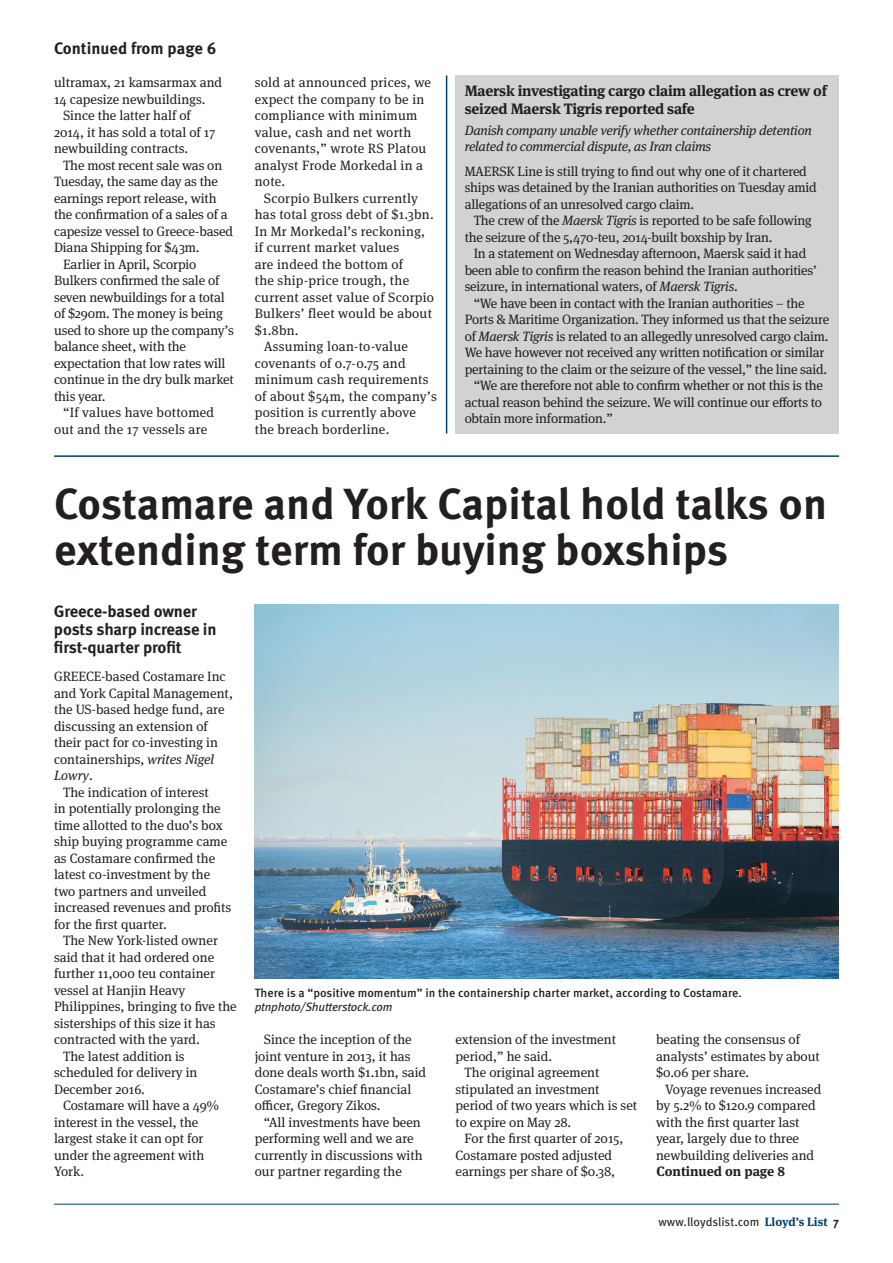
<style>
.page{position:relative;width:893px;height:1263px;background:#fff}
.page>*{position:absolute;margin:0;border:0;box-sizing:border-box;transform-origin:0 0}
.Downpage_headline_bo{font:700 43.5px/46.5px "Meta OT";letter-spacing:-.005em;color:#231f20}
.Standfirst{font:700 16.5px/18px "Meta OT";letter-spacing:-.01em;color:#231f20}
.Continued_from{font:700 16.5px "Meta OT";color:#231f20}
.Kicker_title{font:700 15px/18px "Meta Serif OT";letter-spacing:-.015em;color:#231f20}
.Body_indent{font:13.5px/16.5px "Meta Serif OT";color:#231f20}
.Body_indent-2{font:13.5px/16.5px "Meta Serif OT";letter-spacing:.02em;color:#231f20}
.Body_no_indent{font:13.5px/16.5px "Meta Serif OT";letter-spacing:-.015em;color:#231f20}
.Kicker_text{font:italic 13.5px/16.2px "Meta Serif OT";letter-spacing:-.015em;color:#231f20}
.Continued_on{font:700 13.5px "Meta Serif OT";color:#231f20}
.t1{font:500 12px "Meta OT";color:#231f20}
.t2{font:12px "Meta OT";letter-spacing:-.005em;color:#231f20}
.t3{font:italic 12px "Meta OT";letter-spacing:-.015em;color:#231f20}
.s1{font-style:italic}
.s2{font-family:"Meta Serif OT";font-weight:700;color:#004071}
.s3{font-weight:700}
</style>
<div class="page">
<hr style="left:54px;top:1204px;width:785px;height:1px;background:#004071">
<img style="left:255px;top:605px;width:584px;height:373px">
<hr style="left:54px;top:455px;width:785px;height:2px;background:#004071">
<hr style="left:446px;top:75px;width:1px;height:359px;background:#004071">
<div style="left:456px;top:75px;width:383px;height:359px;background:#d1d2d4"></div>
<p class="Continued_from" style="left:54px;top:38px;width:164px">Continued from page 6</p>
<p class="Body_indent" style="left:54px;top:74px;width:170px">ultramax, 21 kamsarmax and<br>14 capesize newbuildings.</p>
<p class="Body_indent" style="left:54px;top:107px;width:163px;text-indent:9px">Since the latter half of<br>2014, it has sold a total of 17 newbuilding contracts.</p>
<p class="Body_indent" style="left:54px;top:157px;width:181px;text-indent:9px">The most recent sale was on<br>Tuesday, the same day as the earnings report release, with the confirmation of a sales of a capesize vessel to Greece-based<br>Diana Shipping for $43m.</p>
<p class="Body_indent" style="left:54px;top:256px;width:181px;text-indent:9px">Earlier in April, Scorpio<br>Bulkers confirmed the sale of seven newbuildings for a total of $290m. The money is being used to shore up the company’s balance sheet, with the expectation that low rates will continue in the dry bulk market this year.</p>
<p class="Body_indent-2" style="left:54px;top:404px;width:162px;text-indent:9px">“If values have bottomed out and the 17 vessels are</p>
<p class="Body_indent-2" style="left:255px;top:74px;width:178px">sold at announced prices, we expect the company to be in compliance with minimum value, cash and net worth covenants,” wrote RS Platou analyst Frode Morkedal in a note.</p>
<p class="Body_indent-2" style="left:255px;top:190px;width:181px;text-indent:9px">Scorpio Bulkers currently has total gross debt of $1.3bn.<br>In Mr Morkedal’s reckoning, if current market values<br>are indeed the bottom of<br>the ship-price trough, the current asset value of Scorpio<br>Bulkers’ fleet would be about $1.8bn.</p>
<p class="Body_indent-2" style="left:255px;top:338px;width:184px;text-indent:9px">Assuming loan-to-value covenants of 0.7-0.75 and minimum cash requirements of about $54m, the company’s position is currently above the breach borderline.</p>
<p class="Kicker_title" style="left:465px;top:82px;width:364px">Maersk investigating cargo claim allegation as crew of seized Maersk Tigris reported safe</p>
<p class="Kicker_text" style="left:465px;top:122px;width:349px">Danish company unable verify whether containership detention related to commercial dispute, as Iran claims</p>
<p class="Body_no_indent" style="left:465px;top:163px;width:354px">MAERSK Line is still trying to find out why one of it chartered ships was detained by the Iranian authorities on Tuesday amid allegations of an unresolved cargo claim.</p>
<p class="Body_indent" style="left:465px;top:213px;width:349px;text-indent:9px">The crew of the <span class="s1">Maersk Tigris</span> is reported to be safe following the seizure of the 5,470-teu, 2014-built boxship by Iran.</p>
<p class="Body_indent" style="left:465px;top:246px;width:353px;text-indent:9px">In a statement on Wednesday afternoon, Maersk said it had been able to confirm the reason behind the Iranian authorities’ seizure, in international waters, of <span class="s1">Maersk Tigris</span>.</p>
<p class="Body_indent" style="left:465px;top:295px;width:366px;text-indent:9px">“We have been in contact with the Iranian authorities – the Ports &amp; Maritime Organization. They informed us that the seizure of <span class="s1">Maersk Tigris</span> is related to an allegedly unresolved cargo claim.<br>We have however not received any written notification or similar pertaining to the claim or the seizure of the vessel,” the line said.</p>
<p class="Body_indent" style="left:465px;top:378px;width:360px;text-align:justify;text-indent:9px">“We are therefore not able to confirm whether or not this is the actual reason behind the seizure. We will continue our efforts to obtain more information.”</p>
<p class="Downpage_headline_bo" style="left:54px;top:482px;width:774px">Costamare and York Capital hold talks 0n extending term for buying boxships</p>
<p class="Standfirst" style="left:54px;top:602px;width:164px">Greece-based owner posts sharp increase in first-quarter profit</p>
<p class="Body_no_indent" style="left:54px;top:668px;width:181px">GREECE-based Costamare Inc and York Capital Management, the US-based hedge fund, are discussing an extension of their pact for co-investing in containerships, <span class="s1">writes Nigel<br>Lowry</span>.</p>
<p class="Body_indent" style="left:54px;top:784px;width:179px;text-indent:9px">The indication of interest<br>in potentially prolonging the time allotted to the duo’s box ship buying programme came as Costamare confirmed the latest co-investment by the two partners and unveiled increased revenues and profits for the first quarter.</p>
<p class="Body_indent" style="left:54px;top:932px;width:184px;text-indent:9px">The New York-listed owner said that it had ordered one further 11,000 teu container vessel at Hanjin Heavy<br>Philippines, bringing to five the sisterships of this size it has contracted with the yard.</p>
<p class="Body_indent" style="left:54px;top:1048px;width:145px;text-indent:9px">The latest addition is scheduled for delivery in<br>December 2016.</p>
<p class="Body_indent" style="left:54px;top:1097px;width:166px;text-indent:9px">Costamare will have a 49% interest in the vessel, the largest stake it can opt for under the agreement with<br>York.</p>
<p class="t1" style="left:255px;top:985px;width:489px">There is a “positive momentum” in the containership charter market, according to Costamare.</p>
<p class="t3" style="left:255px;top:1000px;width:139px">ptnphoto/Shutterstock.com</p>
<p class="Body_indent" style="left:255px;top:1031px;width:173px;text-indent:9px">Since the inception of the joint venture in 2013, it has done deals worth $1.1bn, said<br>Costamare’s chief financial officer, Gregory Zikos.</p>
<p class="Body_indent" style="left:255px;top:1114px;width:169px;text-indent:9px">“All investments have been performing well and we are currently in discussions with our partner regarding the</p>
<p class="Body_indent" style="left:455px;top:1031px;width:162px">extension of the investment period,” he said.</p>
<p class="Body_indent" style="left:455px;top:1064px;width:183px;text-indent:9px">The original agreement stipulated an investment period of two years which is set to expire on May 28.</p>
<p class="Body_indent" style="left:455px;top:1130px;width:169px;text-indent:9px">For the first quarter of 2015,<br>Costamare posted adjusted earnings per share of $0.38,</p>
<p class="Body_indent" style="left:656px;top:1031px;width:165px">beating the consensus of analysts’ estimates by about $0.06 per share.</p>
<p class="Body_indent" style="left:656px;top:1081px;width:167px;text-indent:9px">Voyage revenues increased by 5.2% to $120.9 compared with the first quarter last year, largely due to three newbuilding deliveries and</p>
<p class="Continued_on" style="left:656px;top:1163px;width:130px">Continued on page 8</p>
<p class="t2" style="left:658px;top:1214px;width:182px">www.lloydslist.com <span class="s2">Lloyd’s List</span> <span class="s3">7</span></p>
</div>
